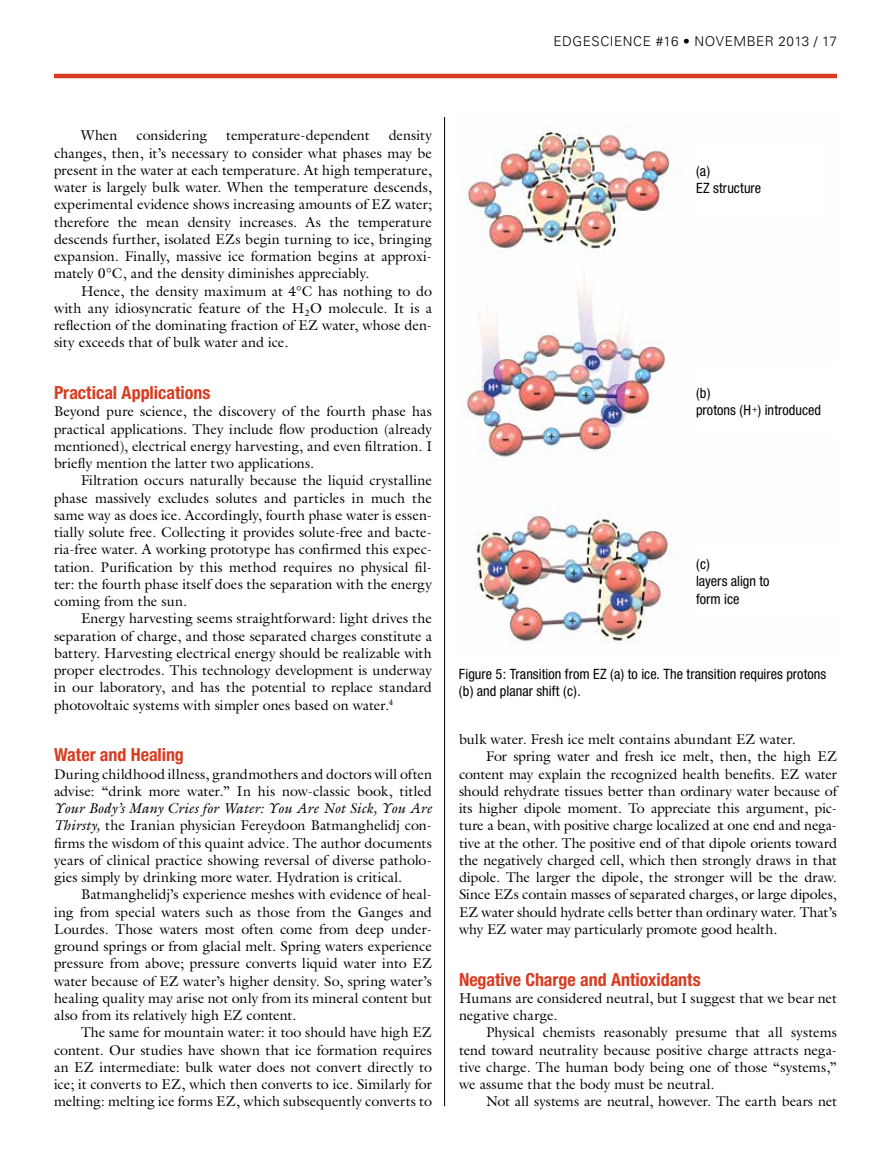
<style>
.page{position:relative;width:891px;height:1161px;background:#fff}
.page>*{position:absolute;margin:0;border:0;box-sizing:border-box;transform-origin:0 0}
.t1{font:700 condensed 18px "Helvetica Neue";color:#d93b20}
.t2{font:14.25px/17.2px "Galliard";letter-spacing:-.005em;color:#000;text-align:justify}
.t3{font:condensed 14.25px/17.2px "Helvetica Neue";letter-spacing:.005em;color:#000}
.t4{font:300 13.5px "Univers";letter-spacing:.035em;color:#000}
.s1{font-style:italic}
</style>
<div class="page">
<hr style="left:444px;top:117px;width:1px;height:989px;background:#000">
<hr style="left:54px;top:74px;width:783px;height:4px;background:#d93b20">
<img style="left:465px;top:125px;width:213px;height:519px">
<p class="t4" style="left:553px;top:33px;width:285px">EDGESCIENCE #16 • NOVEMBER 2013 / 17</p>
<p class="t2" style="left:54px;top:127px;width:380px;text-indent:335px">density changes, then, it’s necessary to consider what phases may be present in the water at each temperature. At high temperature, water is largely bulk water. When the temperature descends, experimental evidence shows increasing amounts of EZ water; therefore the mean density increases. As the temperature descends further, isolated EZs begin turning to ice, bringing expansion. Finally, massive ice formation begins at approxi&shy;mately 0°C, and the density diminishes appreciably.</p>
<p class="t2" style="left:54px;top:282px;width:380px;text-indent:27px">Hence, the density maximum at 4°C has nothing to do with any idiosyncratic feature of the H<sub>2</sub>O molecule. It is a reflection of the dominating fraction of EZ water, whose den&shy;sity exceeds that of bulk water and ice.</p>
<p class="t1" style="left:54px;top:382px;width:158px">Practical Applications</p>
<p class="t2" style="left:54px;top:403px;width:380px">Beyond pure science, the discovery of the fourth phase has practical applications. They include flow production (already mentioned), electrical energy harvesting, and even filtration. I briefly mention the latter two applications.</p>
<p class="t2" style="left:54px;top:472px;width:380px;text-indent:27px">Filtration occurs naturally because the liquid crystalline phase massively excludes solutes and particles in much the same way as does ice. Accordingly, fourth phase water is essen&shy;tially solute free. Collecting it provides solute-free and bacte&shy;ria-free water. A working prototype has confirmed this expec&shy;tation. Purification by this method requires no physical fil&shy;ter: the fourth phase itself does the separation with the energy coming from the sun.</p>
<p class="t2" style="left:54px;top:610px;width:380px;text-indent:27px">Energy harvesting seems straightforward: light drives the separation of charge, and those separated charges constitute a battery. Harvesting electrical energy should be realizable with proper electrodes. This technology development is underway in our laboratory, and has the potential to replace standard photovoltaic systems with simpler ones based on water.<sup>4</sup></p>
<p class="t1" style="left:54px;top:744px;width:131px">Water and Healing</p>
<p class="t2" style="left:54px;top:765px;width:379px">During childhood illness, grandmothers and doctors will often advise: “drink more water.” In his now-classic book, titled</p>
<p class="t2" style="left:54px;top:799px;width:379px"><span class="s1">Your Body’s Many Cries for Water: You Are Not Sick, You Are Thirsty,</span> the Iranian physician Fereydoon Batmanghelidj con&shy;firms the wisdom of this quaint advice. The author documents years of clinical practice showing reversal of diverse patholo&shy;gies simply by drinking more water. Hydration is critical.</p>
<p class="t2" style="left:54px;top:886px;width:379px;text-indent:27px">Batmanghelidj’s experience meshes with evidence of heal&shy;ing from special waters such as those from the Ganges and Lourdes. Those waters most often come from deep under&shy;ground springs or from glacial melt. Spring waters experience pressure from above; pressure converts liquid water into EZ water because of EZ water’s higher density. So, spring water’s healing quality may arise not only from its mineral content but also from its relatively high EZ content.</p>
<p class="t2" style="left:54px;top:1024px;width:380px;text-indent:27px">The same for mountain water: it too should have high EZ content. Our studies have shown that ice formation requires an EZ intermediate: bulk water does not convert directly to ice; it converts to EZ, which then converts to ice. Similarly for melting: melting ice forms EZ, which subsequently converts to</p>
<p class="t2" style="left:81px;top:127px;width:38px">When</p>
<p class="t2" style="left:137px;top:127px;width:72px">considering</p>
<p class="t2" style="left:226px;top:127px;width:145px">temperature-dependent</p>
<p class="t3" style="left:696px;top:162px;width:67px">(a)<br>EZ structure</p>
<p class="t3" style="left:696px;top:384px;width:127px">(b)<br>protons (H<sup>+</sup>) introduced</p>
<p class="t3" style="left:696px;top:555px;width:75px">(c)<br>layers align to form ice</p>
<p class="t3" style="left:459px;top:665px;width:369px">Figure 5: Transition from EZ (a) to ice. The transition requires protons (b) and planar shift (c).</p>
<p class="t2" style="left:459px;top:730px;width:338px">bulk water. Fresh ice melt contains abundant EZ water.</p>
<p class="t2" style="left:486px;top:748px;width:353px">For spring water and fresh ice melt, then, the high EZ</p>
<p class="t2" style="left:459px;top:765px;width:380px">content may explain the recognized health benefits. EZ water</p>
<p class="t2" style="left:459px;top:782px;width:379px">should rehydrate tissues better than ordinary water because of</p>
<p class="t2" style="left:459px;top:799px;width:379px">its higher dipole moment. To appreciate this argument, pic-</p>
<p class="t2" style="left:459px;top:817px;width:379px">ture a bean, with positive charge localized at one end and nega-</p>
<p class="t2" style="left:459px;top:834px;width:380px">tive at the other. The positive end of that dipole orients toward</p>
<p class="t2" style="left:459px;top:851px;width:379px">the negatively charged cell, which then strongly draws in that</p>
<p class="t2" style="left:459px;top:868px;width:379px">dipole. The larger the dipole, the stronger will be the draw.</p>
<p class="t2" style="left:459px;top:886px;width:379px">Since EZs contain masses of separated charges, or large dipoles,</p>
<p class="t2" style="left:459px;top:903px;width:380px">EZ water should hydrate cells better than ordinary water. That’s</p>
<p class="t2" style="left:459px;top:920px;width:320px">why EZ water may particularly promote good health.</p>
<p class="t1" style="left:459px;top:968px;width:243px">Negative Charge and Antioxidants</p>
<p class="t2" style="left:459px;top:989px;width:380px">Humans are considered neutral, but I suggest that we bear net negative charge.</p>
<p class="t2" style="left:459px;top:1024px;width:380px;text-indent:27px">Physical chemists reasonably presume that all systems tend toward neutrality because positive charge attracts nega&shy;tive charge. The human body being one of those “systems,” we assume that the body must be neutral.</p>
<p class="t2" style="left:486px;top:1093px;width:353px">Not all systems are neutral, however. The earth bears net</p>
</div>
